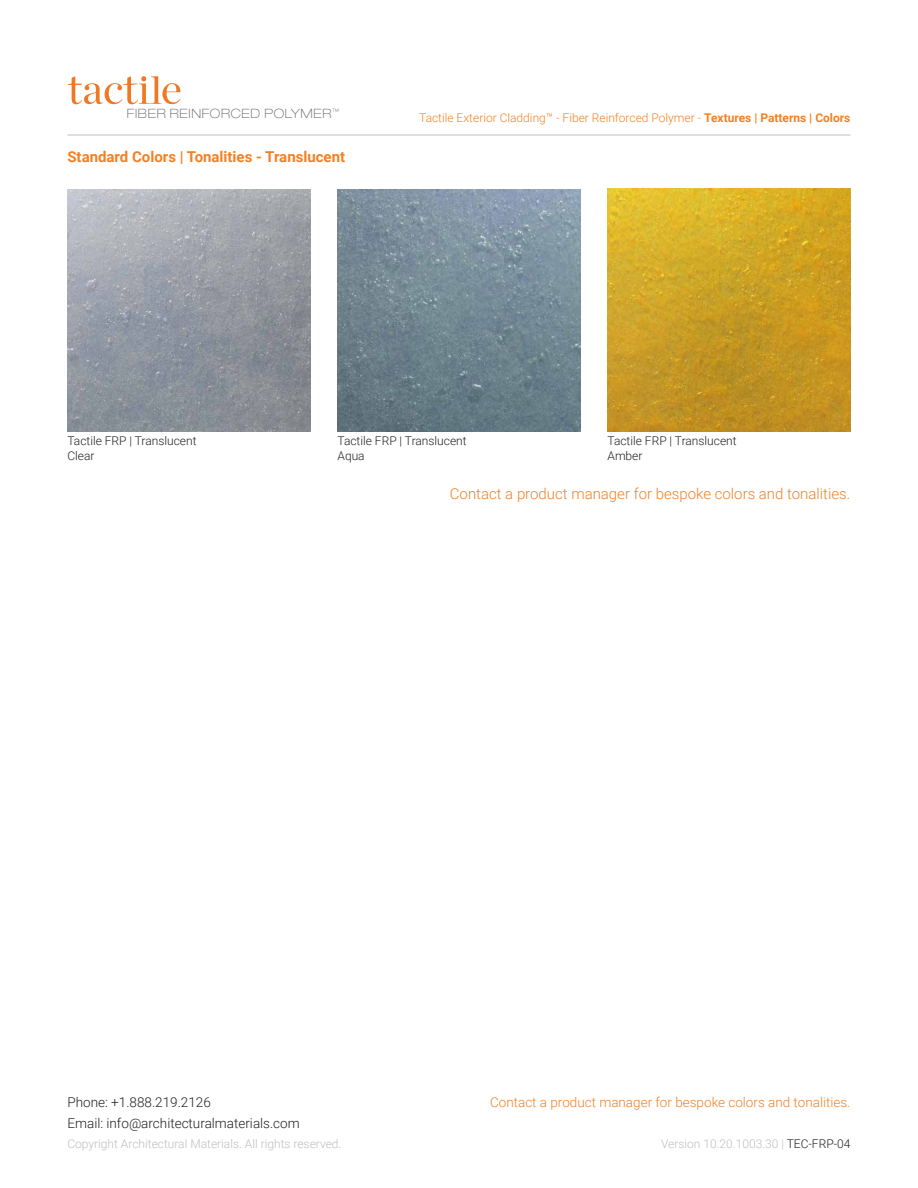
<style>
.page{position:relative;width:918px;height:1188px;background:#fff}
.page>*{position:absolute;margin:0;border:0;box-sizing:border-box;transform-origin:0 0}
.t1{font:300 15px "Roboto";color:#f58022}
.t2{font:700 15px "Roboto";color:#f58022}
.t3{font:300 13.5px "Roboto";color:#231f20}
.t4{font:300 13.5px "Roboto";color:#f58022}
.t5{font:100 expanded 12.9px "Helvetica Neue";letter-spacing:.05em;color:#606161}
.t6{font:300 12px "Roboto";color:#bcbec0}
.t7{font:300 12px/14.4px "Roboto";color:#231f20}
.t8{font:300 12px "Roboto";color:#f58022}
.s1{font-weight:700}
.s2{color:#231f20}
</style>
<div class="page">
<img style="left:68px;top:189px;width:242px;height:243px">
<svg style="left:67px;top:76px;width:114px;height:28px"></svg>
<hr style="left:67px;top:135px;width:783px;height:1px;background:#bcbec0">
<img style="left:337px;top:189px;width:243px;height:243px">
<img style="left:607px;top:189px;width:243px;height:243px">
<p class="t5" style="left:127px;top:106px;width:214px">FIBER REINFORCED POLYMER<sup>™</sup></p>
<p class="t8" style="left:419px;top:109px;width:433px">Tactile Exterior Cladding™ - Fiber Reinforced Polymer - <span class="s1">Textures | Patterns | Colors</span></p>
<p class="t2" style="left:67px;top:146px;width:279px">Standard Colors | Tonalities - Translucent</p>
<p class="t7" style="left:67px;top:434px;width:131px">Tactile FRP | Translucent<br>Clear</p>
<p class="t7" style="left:338px;top:434px;width:131px">Tactile FRP | Translucent<br>Aqua</p>
<p class="t7" style="left:608px;top:434px;width:131px">Tactile FRP | Translucent<br>Amber</p>
<p class="t1" style="left:450px;top:484px;width:402px">Contact a product manager for bespoke colors and tonalities.</p>
<p class="t3" style="left:67px;top:1093px;width:145px">Phone: +1.888.219.2126</p>
<p class="t4" style="left:490px;top:1093px;width:362px">Contact a product manager for bespoke colors and tonalities.</p>
<p class="t3" style="left:67px;top:1114px;width:234px">Email: info@architecturalmaterials.com</p>
<p class="t6" style="left:67px;top:1135px;width:276px">Copyright Architectural Materials. All rights reserved.</p>
<p class="t6" style="left:661px;top:1135px;width:191px">Version 10.20.1003.30 | <span class="s2">TEC-FRP-04</span></p>
</div>
